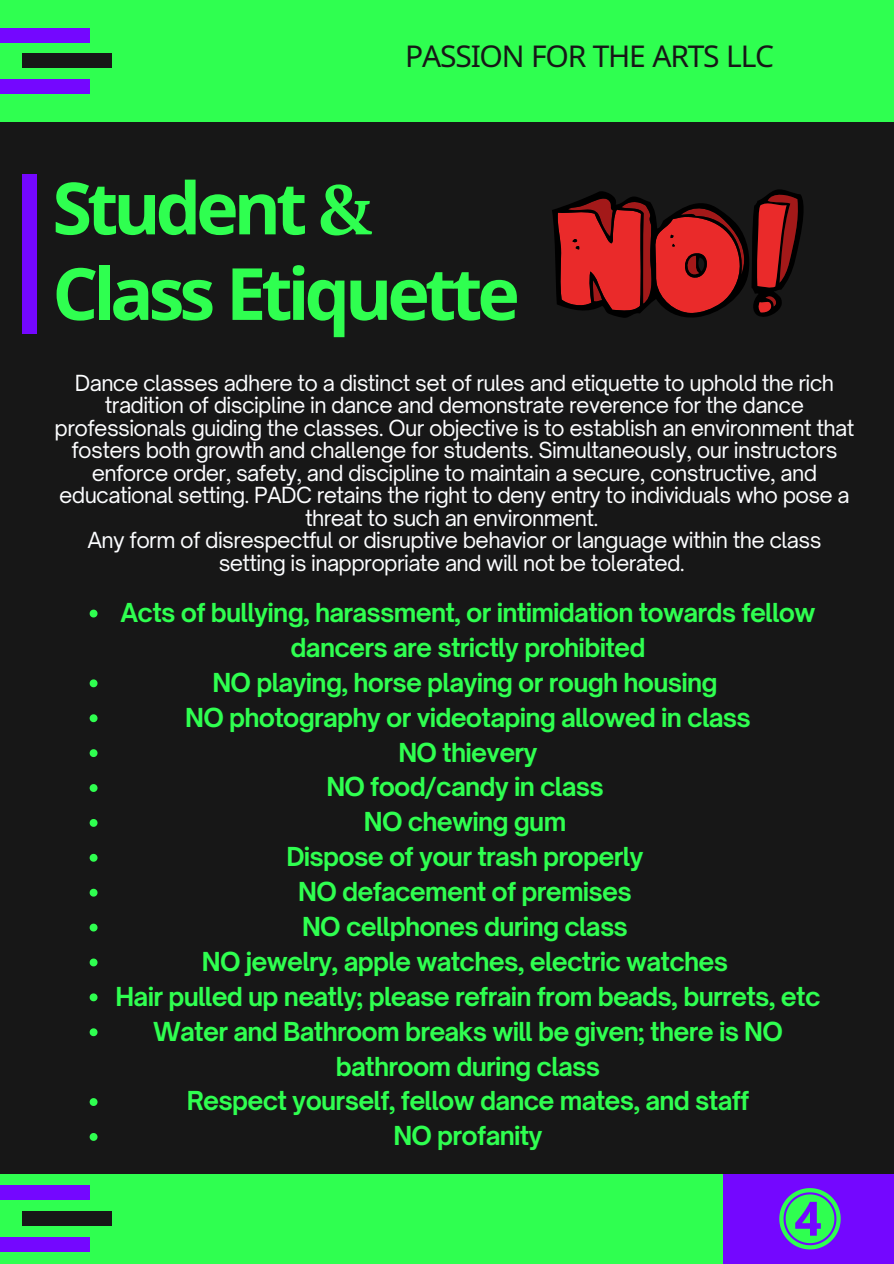
<style>
.page{position:relative;width:894px;height:1264px;background:#fff}
.page>*{position:absolute;margin:0;border:0;box-sizing:border-box;transform-origin:0 0}
.t1{font:700 72px "Noto Sans";letter-spacing:-.07em;color:#2fff50}
.t2{font:30px "Noto Sans";letter-spacing:-.04em;color:#171717}
.t3{font:700 25.05px/34.8px "Open Sauce One";letter-spacing:-.03em;color:#2fff50;text-align:center}
.t4{font:21.3px/22.5px "Open Sauce One";letter-spacing:-.03em;color:#fcfdff;text-align:center}
.s1{font-family:"Vesper Devanagari Pro"}
</style>
<div class="page">
<div style="left:0;top:0;width:893px;height:1263px;background:#171717"></div>
<div style="left:0;top:0;width:893px;height:122px;background:#2fff50"></div>
<div style="left:0;top:28px;width:89px;height:14px;background:#7407ff"></div>
<div style="left:22px;top:54px;width:90px;height:14px;background:#171717"></div>
<div style="left:0;top:80px;width:89px;height:14px;background:#7407ff"></div>
<div style="left:707px;top:1174px;width:186px;height:89px;background:#7407ff"></div>
<div style="left:0;top:1174px;width:722px;height:89px;background:#2fff50"></div>
<div style="left:0;top:1185px;width:89px;height:15px;background:#7407ff"></div>
<div style="left:22px;top:1211px;width:90px;height:15px;background:#171717"></div>
<div style="left:0;top:1237px;width:89px;height:15px;background:#7407ff"></div>
<div style="left:22px;top:175px;width:15px;height:159px;background:#7407ff"></div>
<svg style="left:779px;top:1188px;width:61px;height:61px"></svg>
<svg style="left:90px;top:609px;width:7px;height:8px"></svg>
<svg style="left:90px;top:679px;width:7px;height:8px"></svg>
<svg style="left:90px;top:714px;width:7px;height:8px"></svg>
<svg style="left:90px;top:749px;width:7px;height:8px"></svg>
<svg style="left:90px;top:784px;width:7px;height:8px"></svg>
<svg style="left:90px;top:819px;width:7px;height:7px"></svg>
<svg style="left:90px;top:853px;width:7px;height:8px"></svg>
<svg style="left:90px;top:888px;width:7px;height:8px"></svg>
<svg style="left:90px;top:923px;width:7px;height:8px"></svg>
<svg style="left:90px;top:958px;width:7px;height:8px"></svg>
<svg style="left:90px;top:993px;width:7px;height:8px"></svg>
<svg style="left:90px;top:1028px;width:7px;height:8px"></svg>
<svg style="left:90px;top:1098px;width:7px;height:7px"></svg>
<svg style="left:90px;top:1133px;width:7px;height:7px"></svg>
<svg style="left:552px;top:189px;width:251px;height:129px"></svg>
<h2 class="t2" style="left:405px;top:35px;width:370px">PASSION FOR THE ARTS LLC</h2>
<h1 class="t1" style="left:52px;top:157px;width:323px">Student <span class="s1">&amp;</span></h1>
<p class="t1" style="left:52px;top:243px;width:469px">Class Etiquette</p>
<h1 class="t4" style="left:55px;top:371px;width:801px">Dance classes adhere to a distinct set of rules and etiquette to uphold the rich tradition of discipline in dance and demonstrate reverence for the dance professionals guiding the classes. Our objective is to establish an environment that fosters both growth and challenge for students. Simultaneously, our instructors enforce order, safety, and discipline to maintain a secure, constructive, and educational setting. PADC retains the right to deny entry to individuals who pose a threat to such an environment.</h1>
<p class="t4" style="left:87px;top:529px;width:735px">Any form of disrespectful or disruptive behavior or language within the class setting is inappropriate and will not be tolerated.</p>
<p class="t3" style="left:121px;top:595px;width:696px">Acts of bullying, harassment, or intimidation towards fellow dancers are strictly prohibited</p>
<p class="t3" style="left:212px;top:664px;width:506px">NO playing, horse playing or rough housing</p>
<p class="t3" style="left:185px;top:699px;width:567px">NO photography or videotaping allowed in class</p>
<p class="t3" style="left:398px;top:734px;width:141px">NO thievery</p>
<p class="t3" style="left:326px;top:769px;width:279px">NO food/candy in class</p>
<p class="t3" style="left:364px;top:804px;width:204px">NO chewing gum</p>
<p class="t3" style="left:286px;top:839px;width:358px">Dispose of your trash properly</p>
<p class="t3" style="left:298px;top:874px;width:335px">NO defacement of premises</p>
<p class="t3" style="left:302px;top:909px;width:327px">NO cellphones during class</p>
<p class="t3" style="left:202px;top:943px;width:527px">NO jewelry, apple watches, electric watches</p>
<p class="t3" style="left:115px;top:978px;width:706px">Hair pulled up neatly; please refrain from beads, burrets, etc</p>
<p class="t3" style="left:153px;top:1013px;width:631px">Water and Bathroom breaks will be given; there is NO bathroom during class</p>
<p class="t3" style="left:187px;top:1083px;width:564px">Respect yourself, fellow dance mates, and staff</p>
<p class="t3" style="left:393px;top:1118px;width:151px">NO profanity</p>
</div>
